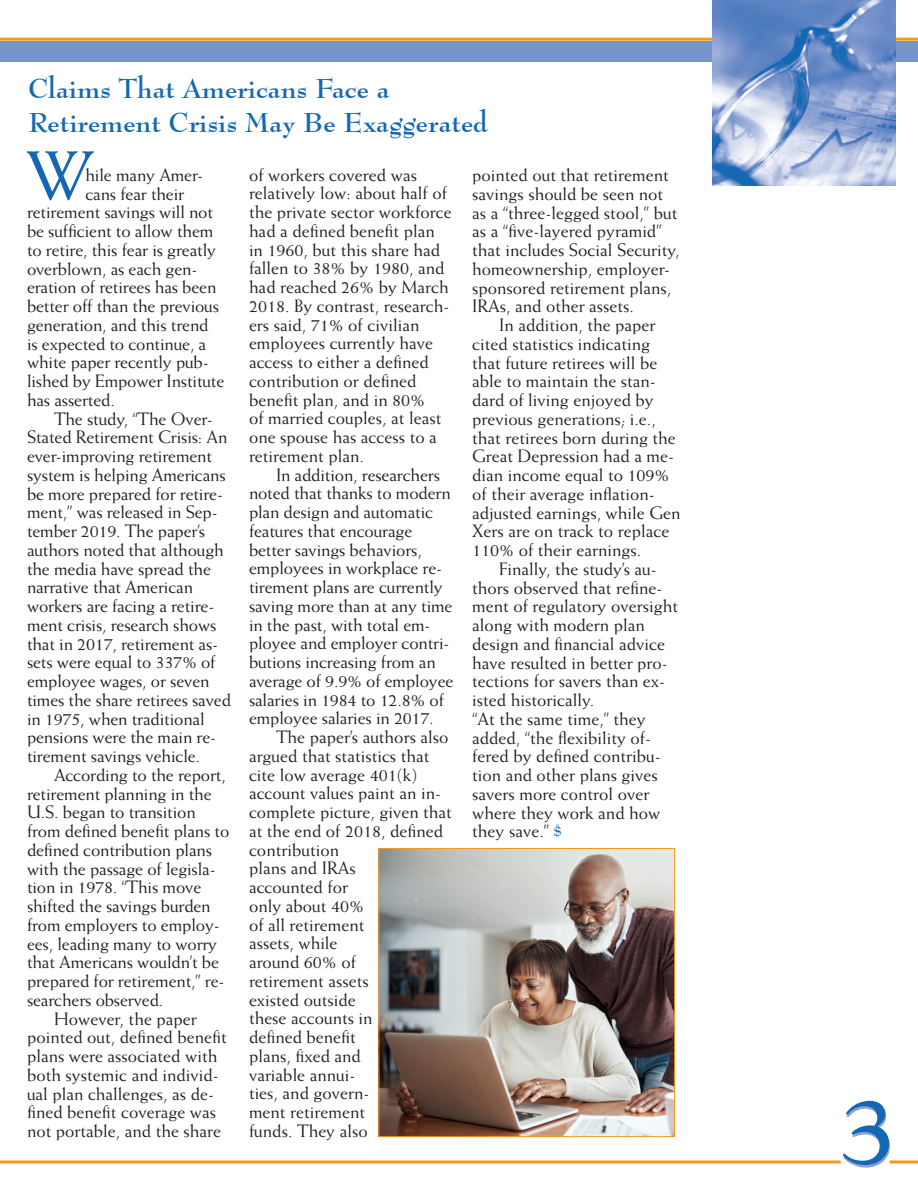
<style>
.page{position:relative;width:918px;height:1188px;background:#fff}
.page>*{position:absolute;margin:0;border:0;box-sizing:border-box;transform-origin:0 0}
.Continued_Headline{font:700 90px "Bernhard Modern BT";color:#1468b3}
.t1{font:69px "Weiss";color:#1468b3}
.Headline{font:700 27px/34.5px "Bernhard Modern BT";color:#1468b3}
.Body_Text{font:18px/18.8px "Weiss";color:#231f20}
.s1{font-family:"Bernhard Modern BT";font-weight:700;font-size:13.5px;color:#1468b3}
</style>
<div class="page">
<div style="left:0;top:41px;width:918px;height:21px;background:#7793cb"></div>
<hr style="left:0;top:38px;width:918px;height:3px;background:#f7981d">
<hr style="left:0;top:1160px;width:918px;height:3px;background:#f7981d">
<div style="left:841px;top:1155px;width:49px;height:13px;background:#fff"></div>
<img style="left:712px;top:0;width:183px;height:185px">
<img style="left:381px;top:850px;width:292px;height:285px">
<div style="left:379px;top:848px;width:296px;height:289px;border:1px solid #f7981d"></div>
<p class="Headline" style="left:28px;top:71px;width:461px">Claims That Americans Face a<br>Retirement Crisis May Be Exaggerated</p>
<p class="t1" style="left:26px;top:136px;width:70px">W</p>
<p class="Body_Text" style="left:249px;top:165px;width:204px">of workers covered was relatively low: about half of the private sector workforce had a defined benefit plan in 1960, but this share had fallen to 38% by 1980, and had reached 26% by March<br>2018. By contrast, research&shy;ers said, 71% of civilian employees currently have access to either a defined contribution or defined benefit plan, and in 80%<br>of married couples, at least one spouse has access to a retirement plan.</p>
<p class="Body_Text" style="left:249px;top:465px;width:206px;text-indent:27px">In addition, researchers noted that thanks to modern plan design and automatic features that encourage better savings behaviors, employees in workplace re&shy;tirement plans are currently saving more than at any time in the past, with total em&shy;ployee and employer contri&shy;butions increasing from an average of 9.9% of employee salaries in 1984 to 12.8% of employee salaries in 2017.</p>
<p class="Body_Text" style="left:249px;top:728px;width:204px;text-indent:27px">The paper’s authors also argued that statistics that cite low average 401(k) account values paint an in&shy;complete picture, given that at the end of 2018, defined contribution<br>plans and IRAs<br>accounted for<br>only about 40%<br>of all retirement<br>assets, while<br>around 60% of<br>retirement assets<br>existed outside<br>these accounts in<br>defined benefit<br>plans, fixed and<br>variable annui-<br>ties, and govern-<br>ment retirement<br>funds. They also</p>
<p class="Body_Text" style="left:86px;top:165px;width:119px">hile many Amer-</p>
<p class="Body_Text" style="left:86px;top:184px;width:100px">cans fear their</p>
<p class="Body_Text" style="left:27px;top:203px;width:188px">retirement savings will not</p>
<p class="Body_Text" style="left:27px;top:221px;width:188px">be sufficient to allow them</p>
<p class="Body_Text" style="left:27px;top:240px;width:191px">to retire, this fear is greatly</p>
<p class="Body_Text" style="left:27px;top:259px;width:172px">overblown, as each gen-</p>
<p class="Body_Text" style="left:27px;top:278px;width:191px">eration of retirees has been</p>
<p class="Body_Text" style="left:27px;top:296px;width:194px">better off than the previous</p>
<p class="Body_Text" style="left:27px;top:315px;width:183px">generation, and this trend</p>
<p class="Body_Text" style="left:27px;top:334px;width:181px">is expected to continue, a</p>
<p class="Body_Text" style="left:27px;top:353px;width:183px">white paper recently pub-</p>
<p class="Body_Text" style="left:27px;top:371px;width:199px">lished by Empower Institute</p>
<p class="Body_Text" style="left:27px;top:390px;width:89px">has asserted.</p>
<p class="Body_Text" style="left:27px;top:409px;width:206px;text-indent:27px">The study, “The Over-<br>Stated Retirement Crisis: An ever-improving retirement system is helping Americans be more prepared for retire&shy;ment,” was released in Sep&shy;tember 2019. The paper’s authors noted that although the media have spread the narrative that American workers are facing a retire&shy;ment crisis, research shows that in 2017, retirement as&shy;sets were equal to 337% of employee wages, or seven times the share retirees saved in 1975, when traditional pensions were the main re&shy;tirement savings vehicle.</p>
<p class="Body_Text" style="left:27px;top:765px;width:204px;text-indent:27px">According to the report, retirement planning in the<br>U.S. began to transition from defined benefit plans to defined contribution plans with the passage of legisla&shy;tion in 1978. “This move shifted the savings burden from employers to employ&shy;ees, leading many to worry that Americans wouldn’t be prepared for retirement,” re&shy;searchers observed.</p>
<p class="Body_Text" style="left:27px;top:1009px;width:201px;text-indent:27px">However, the paper pointed out, defined benefit plans were associated with both systemic and individ&shy;ual plan challenges, as de&shy;fined benefit coverage was not portable, and the share</p>
<p class="Body_Text" style="left:472px;top:166px;width:209px">pointed out that retirement savings should be seen not as a “three-legged stool,” but as a “five-layered pyramid” that includes Social Security, homeownership, employer&shy;sponsored retirement plans,<br>IRAs, and other assets.</p>
<p class="Body_Text" style="left:472px;top:316px;width:210px;text-indent:27px">In addition, the paper cited statistics indicating that future retirees will be able to maintain the stan&shy;dard of living enjoyed by previous generations; i.e., that retirees born during the<br>Great Depression had a me&shy;dian income equal to 109% of their average inflation&shy;adjusted earnings, while Gen<br>Xers are on track to replace<br>110% of their earnings.</p>
<p class="Body_Text" style="left:472px;top:559px;width:207px;text-indent:27px">Finally, the study’s au&shy;thors observed that refine&shy;ment of regulatory oversight along with modern plan design and financial advice have resulted in better pro&shy;tections for savers than ex&shy;isted historically.<br>“At the same time,” they added, “the flexibility of&shy;fered by defined contribu&shy;tion and other plans gives savers more control over where they work and how they save.” <span class="s1">$</span></p>
<p class="Continued_Headline" style="left:842px;top:1074px;width:54px">3</p>
</div>
